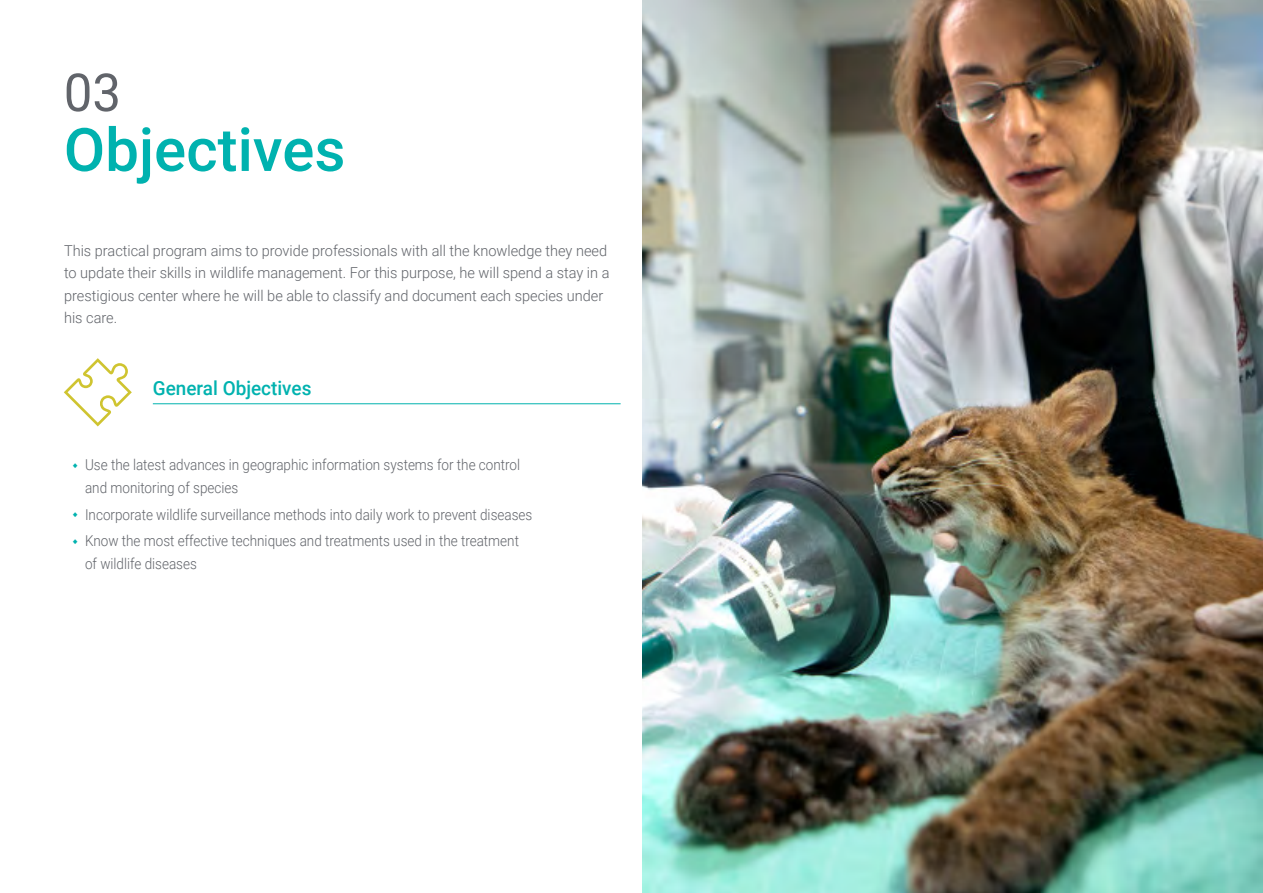
<style>
.page{position:relative;width:1263px;height:893px;background:#fff}
.page>*{position:absolute;margin:0;border:0;box-sizing:border-box;transform-origin:0 0}
.t1{font:500 60px "Roboto";color:#00b2af}
.t2{font:52.5px "Roboto";color:#61646a}
.t3{font:500 19.5px "Roboto";color:#00b2af}
.t4{font:300 15px/22.5px "Roboto";color:#61646a;scale:.9 1}
.t5{font:300 15px/22.5px "Roboto";color:#61646a}
</style>
<div class="page">
<img style="left:642px;top:0;width:621px;height:893px">
<hr style="left:153px;top:403px;width:468px;height:1px;background:#00b2af">
<svg style="left:64px;top:358px;width:68px;height:68px"></svg>
<h2 class="t2" style="left:64px;top:56px;width:59px">03</h2>
<h1 class="t1" style="left:64px;top:108px;width:283px">Objectives</h1>
<p class="t5" style="left:64px;top:239px;width:547px">This practical program aims to provide professionals with all the knowledge they need to update their skills in wildlife management. For this purpose, he will spend a stay in a prestigious center where he will be able to classify and document each species under his care.</p>
<h3 class="t3" style="left:153px;top:375px;width:160px">General Objectives</h3>
<p class="t4" style="left:85px;top:453px;width:485px">Use the latest advances in geographic information systems for the control and monitoring of species</p>
<p class="t4" style="left:85px;top:500px;width:498px;line-height:26.7px">Incorporate wildlife surveillance methods into daily work to prevent diseases<br>Know the most effective techniques and treatments used in the treatment</p>
<p class="t4" style="left:85px;top:552px;width:126px">of wildlife diseases</p>
</div>
